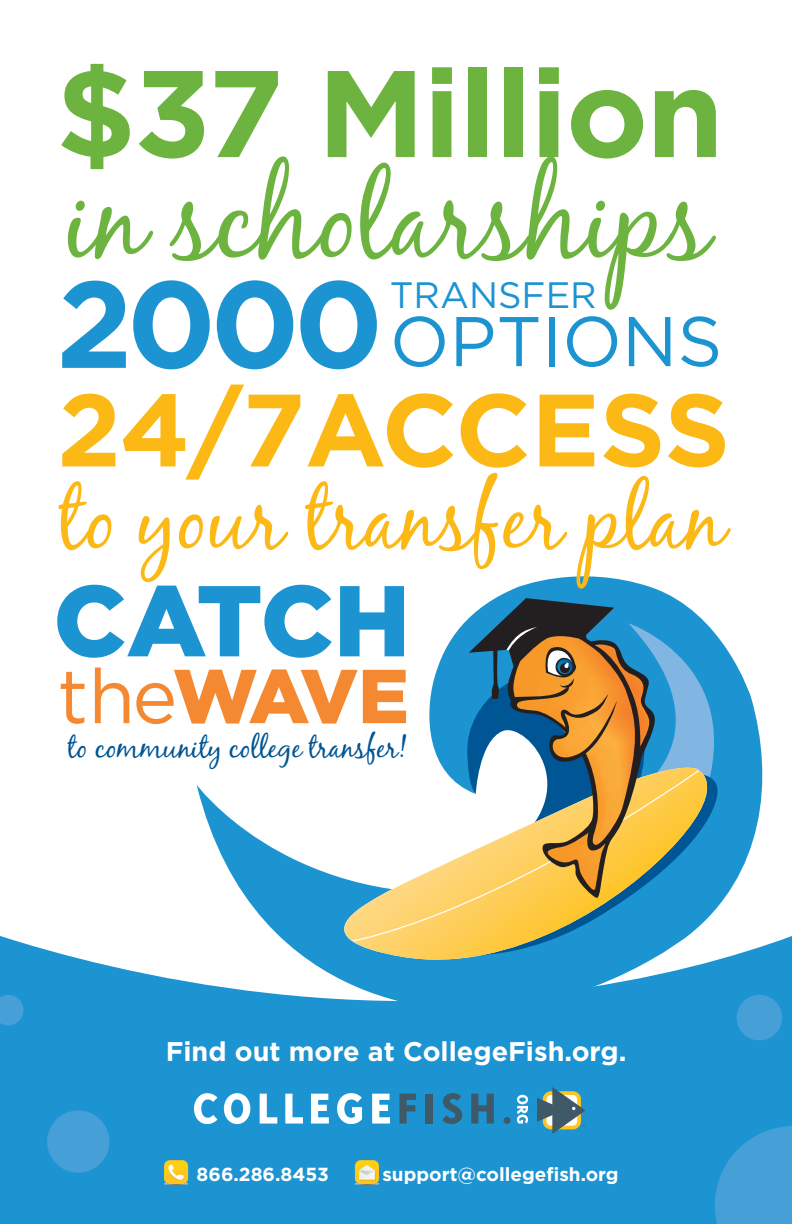
<style>
.page{position:relative;width:792px;height:1224px;background:#fff}
.page>*{position:absolute;margin:0;border:0;box-sizing:border-box;transform-origin:0 0}
.t1{font:700 123px "Gotham";letter-spacing:-.015em;color:#6cb43f}
.t2{font:700 122.9px "Gotham";color:#1c94d2}
.t3{font:111.2px "Black Jack";color:#6cb43f}
.t4{font:700 102.6px "Gotham";letter-spacing:-.01em;color:#fcb814}
.t5{font:85.3px "Black Jack";color:#fcb814}
.t6{font:70.2px "Gotham";color:#1c94d2}
.t7{font:36.7px "Gotham";color:#1c94d2}
.t8{font:29.5px "Black Jack";color:#005595}
.t9{font:700 27px "Gotham";color:#fff}
.t10{font:700 18.9px "Gotham";color:#fff}
</style>
<div class="page">
<svg style="left:197px;top:576px;width:565px;height:340px"></svg>
<svg style="left:294px;top:762px;width:436px;height:154px"></svg>
<svg style="left:327px;top:768px;width:392px;height:148px"></svg>
<svg style="left:469px;top:598px;width:289px;height:295px;background:#879c91"></svg>
<svg style="left:0;top:916px;width:792px;height:308px;background:#3ba0d2"></svg>
<svg style="left:194px;top:1093px;width:23px;height:31px"></svg>
<svg style="left:224px;top:1093px;width:26px;height:31px"></svg>
<svg style="left:260px;top:1094px;width:17px;height:30px"></svg>
<svg style="left:285px;top:1094px;width:18px;height:30px"></svg>
<svg style="left:311px;top:1094px;width:18px;height:30px"></svg>
<svg style="left:337px;top:1093px;width:25px;height:31px"></svg>
<svg style="left:372px;top:1094px;width:18px;height:30px"></svg>
<svg style="left:399px;top:1094px;width:17px;height:30px"></svg>
<div style="left:426px;top:1094px;width:7px;height:30px;background:#405968"></div>
<svg style="left:442px;top:1093px;width:20px;height:31px"></svg>
<svg style="left:471px;top:1094px;width:23px;height:30px"></svg>
<div style="left:504px;top:1117px;width:7px;height:7px;background:#405968;border-radius:50%"></div>
<svg style="left:517px;top:1095px;width:11px;height:29px"></svg>
<svg style="left:537px;top:1087px;width:49px;height:47px;background:#60898e"></svg>
<div style="left:737px;top:995px;width:45px;height:45px;background:#479fd8;border-radius:50%"></div>
<div style="left:47px;top:1110px;width:62px;height:63px;background:#479fd8;border-radius:50%"></div>
<svg style="left:0;top:995px;width:24px;height:30px"></svg>
<svg style="left:715px;top:1126px;width:77px;height:98px;background:#3f9dd6"></svg>
<img style="left:355px;top:1181px;width:24px;height:4px">
<div style="left:355px;top:1160px;width:24px;height:24px;background:#fec422;border-radius:6px"></div>
<svg style="left:356px;top:1161px;width:22px;height:20px"></svg>
<img style="left:164px;top:1181px;width:24px;height:4px">
<div style="left:164px;top:1160px;width:24px;height:24px;background:#fec422;border-radius:6px"></div>
<svg style="left:165px;top:1161px;width:22px;height:21px"></svg>
<svg style="left:57px;top:585px;width:275px;height:73px"></svg>
<svg style="left:340px;top:586px;width:64px;height:70px"></svg>
<svg style="left:61px;top:672px;width:24px;height:52px"></svg>
<svg style="left:95px;top:668px;width:34px;height:55px"></svg>
<svg style="left:136px;top:669px;width:270px;height:55px"></svg>
<p class="t1" style="left:56px;top:32px;width:670px">$37 Million</p>
<p class="t3" style="left:66px;top:152px;width:646px">in scholarships</p>
<p class="t2" style="left:56px;top:243px;width:329px">2000</p>
<p class="t4" style="left:57px;top:362px;width:674px">24/7ACCESS</p>
<p class="t7" style="left:390px;top:271px;width:209px">TRANSFER</p>
<p class="t6" style="left:390px;top:296px;width:334px">OPTIONS</p>
<p class="t5" style="left:59px;top:467px;width:667px">to your transfer plan</p>
<p class="t8" style="left:68px;top:729px;width:341px">to community college transfer!</p>
<p class="t9" style="left:166px;top:1034px;width:462px">Find out more at CollegeFish.org.</p>
<p class="t10" style="left:197px;top:1162px;width:134px">866.286.8453</p>
<p class="t10" style="left:382px;top:1162px;width:238px">support@collegefish.org</p>
</div>
